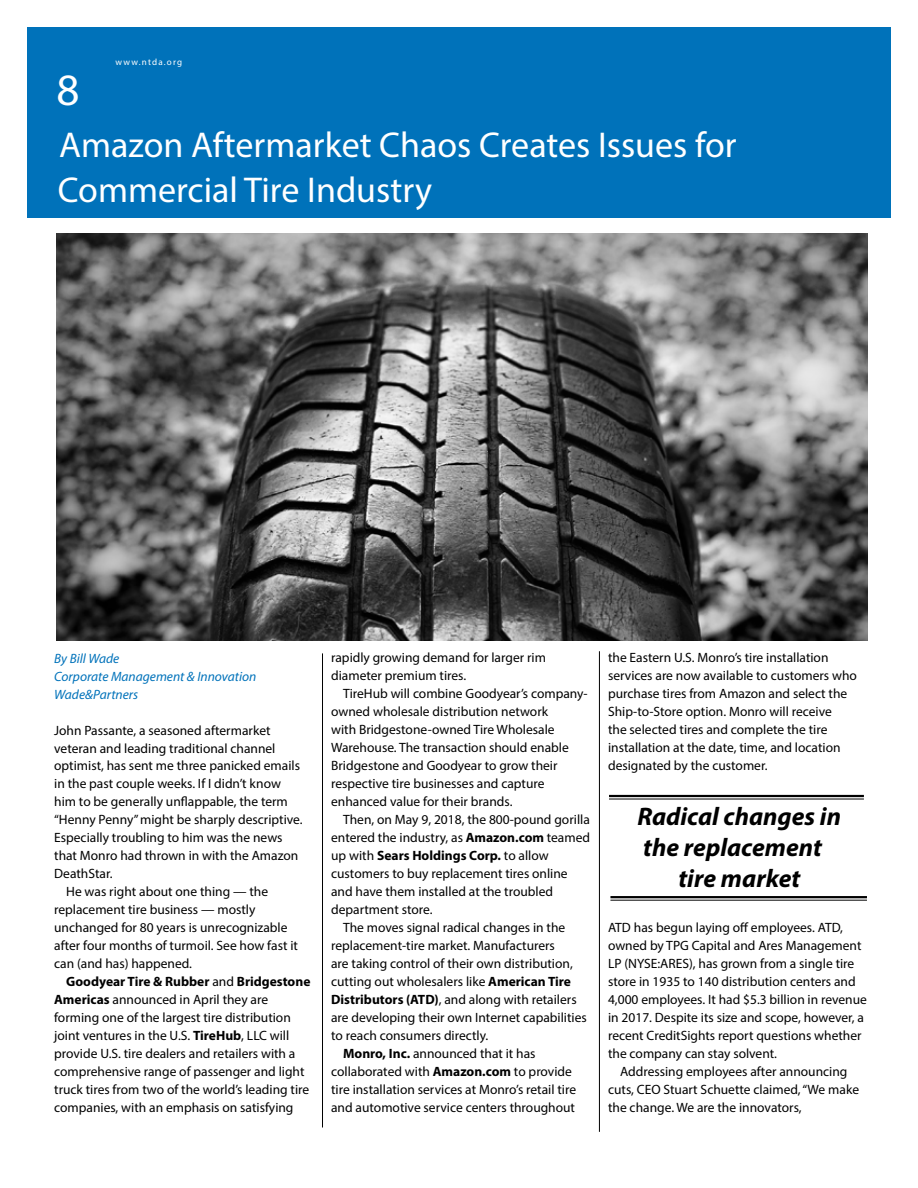
<style>
.page{position:relative;width:918px;height:1188px;background:#fff}
.page>*{position:absolute;margin:0;border:0;box-sizing:border-box;transform-origin:0 0}
.t1{font:45px "Myriad Pro";color:#fff}
.t2{font:36px/45px "Myriad Pro";color:#fff}
.t3{font:italic 700 25.5px/30.6px "Myriad Pro";color:#000;text-align:center}
.t4{font:13.5px/18px "Myriad Pro";color:#000}
.t5{font:700 13.5px "Myriad Pro";color:#000}
.t6{font:italic 13.5px/18px "Myriad Pro";color:#0072ba}
.t7{font:9px "Myriad Pro";letter-spacing:.13em;color:#fff}
.s1{font-weight:400}
.s2{font-weight:700}
</style>
<div class="page">
<div style="left:27px;top:27px;width:864px;height:191px;background:#0072ba"></div>
<img style="left:56px;top:234px;width:812px;height:406px">
<hr style="left:609px;top:795px;width:255px;height:2px;background:#000">
<hr style="left:609px;top:799px;width:255px;height:1px;background:#000">
<hr style="left:610px;top:896px;width:257px;height:2px;background:#000">
<hr style="left:610px;top:900px;width:257px;height:1px;background:#000">
<hr style="left:322px;top:653px;width:1px;height:474px;background:#000">
<hr style="left:599px;top:651px;width:1px;height:481px;background:#000">
<h1 class="t1" style="left:56px;top:62px;width:25px">8</h1>
<p class="t7" style="left:116px;top:57px;width:68px">www.ntda.org</p>
<h2 class="t2" style="left:58px;top:121px;width:680px">Amazon Aftermarket Chaos Creates Issues for<br>Commercial Tire Industry</h2>
<p class="t6" style="left:54px;top:649px;width:204px">By Bill Wade<br>Corporate Management &amp; Innovation<br>Wade&amp;Partners</p>
<p class="t4" style="left:54px;top:721px;width:218px">John Passante, a seasoned aftermarket</p>
<p class="t4" style="left:54px;top:739px;width:223px">veteran and leading traditional channel</p>
<p class="t4" style="left:54px;top:757px;width:247px">optimist, has sent me three panicked emails</p>
<p class="t4" style="left:54px;top:775px;width:228px">in the past couple weeks. If I didn’t know</p>
<p class="t4" style="left:54px;top:793px;width:235px">him to be generally unflappable, the term</p>
<p class="t4" style="left:54px;top:811px;width:250px">“Henny Penny” might be sharply descriptive.</p>
<p class="t4" style="left:54px;top:829px;width:230px">Especially troubling to him was the news</p>
<p class="t4" style="left:54px;top:847px;width:246px">that Monro had thrown in with the Amazon</p>
<p class="t4" style="left:54px;top:865px;width:60px">DeathStar.</p>
<p class="t4" style="left:66px;top:883px;width:203px">He was right about one thing — the</p>
<p class="t4" style="left:54px;top:901px;width:203px">replacement tire business — mostly</p>
<p class="t4" style="left:54px;top:919px;width:235px">unchanged for 80 years is unrecognizable</p>
<p class="t4" style="left:54px;top:937px;width:245px">after four months of turmoil. See how fast it</p>
<p class="t4" style="left:54px;top:955px;width:139px">can (and has) happened.</p>
<p class="t5" style="left:66px;top:973px;width:246px">Goodyear Tire &amp; Rubber <span class="s1">and</span> Bridgestone</p>
<p class="t4" style="left:54px;top:991px;width:215px"><span class="s2">Americas</span> announced in April they are</p>
<p class="t4" style="left:54px;top:1009px;width:238px">forming one of the largest tire distribution</p>
<p class="t4" style="left:54px;top:1027px;width:237px">joint ventures in the U.S. <span class="s2">TireHub</span>, LLC will</p>
<p class="t4" style="left:54px;top:1045px;width:243px">provide U.S. tire dealers and retailers with a</p>
<p class="t4" style="left:54px;top:1063px;width:252px">comprehensive range of passenger and light</p>
<p class="t4" style="left:54px;top:1081px;width:257px">truck tires from two of the world’s leading tire</p>
<p class="t4" style="left:54px;top:1099px;width:241px">companies, with an emphasis on satisfying</p>
<p class="t4" style="left:331px;top:649px;width:216px">rapidly growing demand for larger rim diameter premium tires.</p>
<p class="t4" style="left:331px;top:685px;width:258px;text-indent:12px">TireHub will combine Goodyear’s company&shy;owned wholesale distribution network<br>with Bridgestone-owned Tire Wholesale Warehouse. The transaction should enable Bridgestone and Goodyear to grow their respective tire businesses and capture enhanced value for their brands.</p>
<p class="t4" style="left:343px;top:811px;width:248px">Then, on May 9, 2018, the 800-pound gorilla</p>
<p class="t4" style="left:331px;top:829px;width:260px">entered the industry, as <span class="s2">Amazon.com</span> teamed</p>
<p class="t5" style="left:331px;top:847px;width:219px"><span class="s1">up with</span> Sears Holdings Corp. <span class="s1">to allow</span></p>
<p class="t4" style="left:331px;top:865px;width:238px">customers to buy replacement tires online</p>
<p class="t4" style="left:331px;top:883px;width:223px">and have them installed at the troubled</p>
<p class="t4" style="left:331px;top:901px;width:103px">department store.</p>
<p class="t4" style="left:343px;top:919px;width:224px">The moves signal radical changes in the</p>
<p class="t4" style="left:331px;top:937px;width:225px">replacement-tire market. Manufacturers</p>
<p class="t4" style="left:331px;top:955px;width:243px">are taking control of their own distribution,</p>
<p class="t4" style="left:331px;top:973px;width:241px">cutting out wholesalers like <span class="s2">American Tire</span></p>
<p class="t4" style="left:331px;top:991px;width:247px"><span class="s2">Distributors (ATD)</span>, and along with retailers</p>
<p class="t4" style="left:331px;top:1009px;width:257px">are developing their own Internet capabilities</p>
<p class="t4" style="left:331px;top:1027px;width:159px">to reach consumers directly.</p>
<p class="t4" style="left:343px;top:1045px;width:194px"><span class="s2">Monro, Inc.</span> announced that it has</p>
<p class="t4" style="left:331px;top:1063px;width:242px">collaborated with <span class="s2">Amazon.com</span> to provide</p>
<p class="t4" style="left:331px;top:1081px;width:246px">tire installation services at Monro’s retail tire</p>
<p class="t4" style="left:331px;top:1099px;width:245px">and automotive service centers throughout</p>
<p class="t4" style="left:608px;top:649px;width:250px">the Eastern U.S. Monro’s tire installation services are now available to customers who purchase tires from Amazon and select the Ship-to-Store option. Monro will receive<br>the selected tires and complete the tire installation at the date, time, and location designated by the customer.</p>
<h3 class="t3" style="left:638px;top:801px;width:205px">Radical changes in the replacement tire market</h3>
<p class="t4" style="left:608px;top:919px;width:260px">ATD has begun laying off employees. ATD, owned by TPG Capital and Ares Management LP (NYSE:ARES), has grown from a single tire store in 1935 to 140 distribution centers and 4,000 employees. It had $5.3 billion in revenue in 2017. Despite its size and scope, however, a recent CreditSights report questions whether the company can stay solvent.</p>
<p class="t4" style="left:608px;top:1063px;width:253px;text-indent:12px">Addressing employees after announcing cuts, CEO Stuart Schuette claimed, “We make the change. We are the innovators,</p>
</div>
